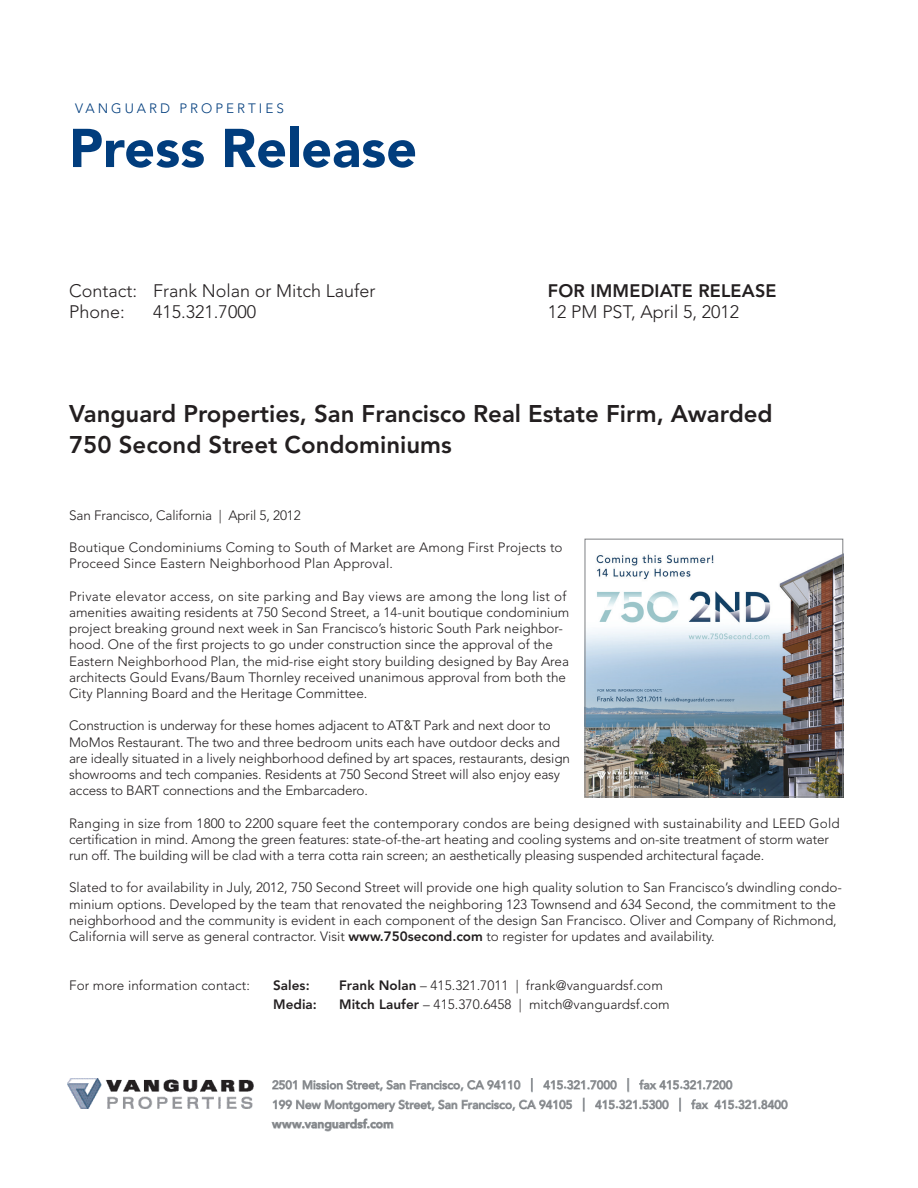
<style>
.page{position:relative;width:918px;height:1188px;background:#fff}
.page>*{position:absolute;margin:0;border:0;box-sizing:border-box;transform-origin:0 0}
.t1{font:900 54px "Avenir";color:#013d7d}
.t2{font:800 24px/31.5px "Avenir";color:#231f20}
.t3{font:300 18px "Avenir";color:#231f20}
.t4{font:800 18px "Avenir";letter-spacing:.01em;color:#231f20}
.t5{font:300 13.5px/16.2px "Avenir";color:#231f20}
.t6{font:300 13.5px "Avenir";letter-spacing:.22em;color:#013d7d}
.t7{font:800 13.5px "Avenir";letter-spacing:.005em;color:#231f20}
.t8{font:500 12px/19.5px "Avenir";color:#7e8083}
.s1{font-weight:800}
.s2{font-size:13.2px}
</style>
<div class="page">
<svg style="left:272px;top:1080px;width:249px;height:12px"></svg>
<svg style="left:532px;top:1079px;width:1px;height:13px"></svg>
<svg style="left:543px;top:1080px;width:74px;height:10px"></svg>
<svg style="left:628px;top:1079px;width:1px;height:13px"></svg>
<svg style="left:639px;top:1079px;width:94px;height:11px"></svg>
<svg style="left:272px;top:1099px;width:301px;height:13px"></svg>
<svg style="left:583px;top:1098px;width:1px;height:13px"></svg>
<svg style="left:595px;top:1099px;width:74px;height:11px"></svg>
<svg style="left:680px;top:1098px;width:1px;height:13px"></svg>
<svg style="left:691px;top:1099px;width:97px;height:11px"></svg>
<svg style="left:271px;top:1118px;width:123px;height:14px"></svg>
<img style="left:68px;top:1078px;width:186px;height:31px">
<img style="left:587px;top:554px;width:254px;height:241px">
<div style="left:585px;top:539px;width:258px;height:258px;border:1px solid #7e8083"></div>
<p class="t6" style="left:75px;top:100px;width:210px">VANGUARD PROPERTIES</p>
<h1 class="t1" style="left:69px;top:116px;width:350px">Press Release</h1>
<h3 class="t3" style="left:69px;top:280px;width:308px">Contact: Frank Nolan or Mitch Laufer</h3>
<h3 class="t4" style="left:548px;top:280px;width:230px">FOR IMMEDIATE RELEASE</h3>
<h3 class="t3" style="left:69px;top:301px;width:57px">Phone:</h3>
<h3 class="t3" style="left:153px;top:301px;width:104px">415.321.7000</h3>
<h3 class="t3" style="left:548px;top:301px;width:193px">12 PM PST, April 5, 2012</h3>
<h2 class="t2" style="left:69px;top:398px;width:705px">Vanguard Properties, San Francisco Real Estate Firm, Awarded<br>750 Second Street Condominiums</h2>
<p class="t5" style="left:69px;top:507px;width:233px">San Francisco, California | April 5, 2012</p>
<p class="t5" style="left:69px;top:540px;width:495px">Boutique Condominiums Coming to South of Market are Among First Projects to<br>Proceed Since Eastern Neighborhood Plan Approval.</p>
<p class="t5" style="left:69px;top:588px;width:502px">Private elevator access, on site parking and Bay views are among the long list of amenities awaiting residents at 750 Second Street, a 14-unit boutique condominium project breaking ground next week in San Francisco’s historic South Park neighbor&shy;hood. One of the first projects to go under construction since the approval of the Eastern Neighborhood Plan, the mid-rise eight story building designed by Bay Area architects Gould Evans/Baum Thornley received unanimous approval from both the City Planning Board and the Heritage Committee.</p>
<p class="t5" style="left:69px;top:718px;width:502px">Construction is underway for these homes adjacent to AT&amp;T Park and next door to MoMos Restaurant. The two and three bedroom units each have outdoor decks and are ideally situated in a lively neighborhood defined by art spaces, restaurants, design showrooms and tech companies. Residents at 750 Second Street will also enjoy easy access to BART connections and the Embarcadero.</p>
<p class="t5" style="left:69px;top:815px;width:772px">Ranging in size from 1800 to 2200 square feet the contemporary condos are being designed with sustainability and LEED Gold certification in mind. Among the green features: state-of-the-art heating and cooling systems and on-site treatment of storm water run off. The building will be clad with a terra cotta rain screen; an aesthetically pleasing suspended architectural façade.</p>
<p class="t5" style="left:69px;top:880px;width:774px">Slated to for availability in July, 2012, 750 Second Street will provide one high quality solution to San Francisco’s dwindling condo&shy;minium options. Developed by the team that renovated the neighboring 123 Townsend and 634 Second, the commitment to the neighborhood and the community is evident in each component of the design San Francisco. Oliver and Company of Richmond, California will serve as general contractor. Visit <span class="s1">www.750second.com</span> to register for updates and availability.</p>
<p class="t5" style="left:69px;top:977px;width:182px">For more information contact:</p>
<p class="t7" style="left:273px;top:977px;width:38px">Sales:</p>
<p class="t5" style="left:339px;top:977px;width:325px"><span class="s1">Frank Nolan</span> – 415.321.7011 | frank@vanguardsf.com</p>
<p class="t7" style="left:273px;top:997px;width:45px">Media:</p>
<p class="t5" style="left:339px;top:997px;width:332px"><span class="s1">Mitch Laufer</span> – 415.370.6458 | mitch@vanguardsf.com</p>
<p class="t8" style="left:272px;top:1076px;width:517px">2501 Mission Street, San Francisco, CA 94110 <span class="s2">|</span> 415.321.7000 <span class="s2">|</span> fax 415.321.7200<br>199 New Montgomery Street, San Francisco, CA 94105 <span class="s2">|</span> 415.321.5300 <span class="s2">|</span> fax 415.321.8400 <span class="s1">www.vanguardsf.com</span></p>
</div>
